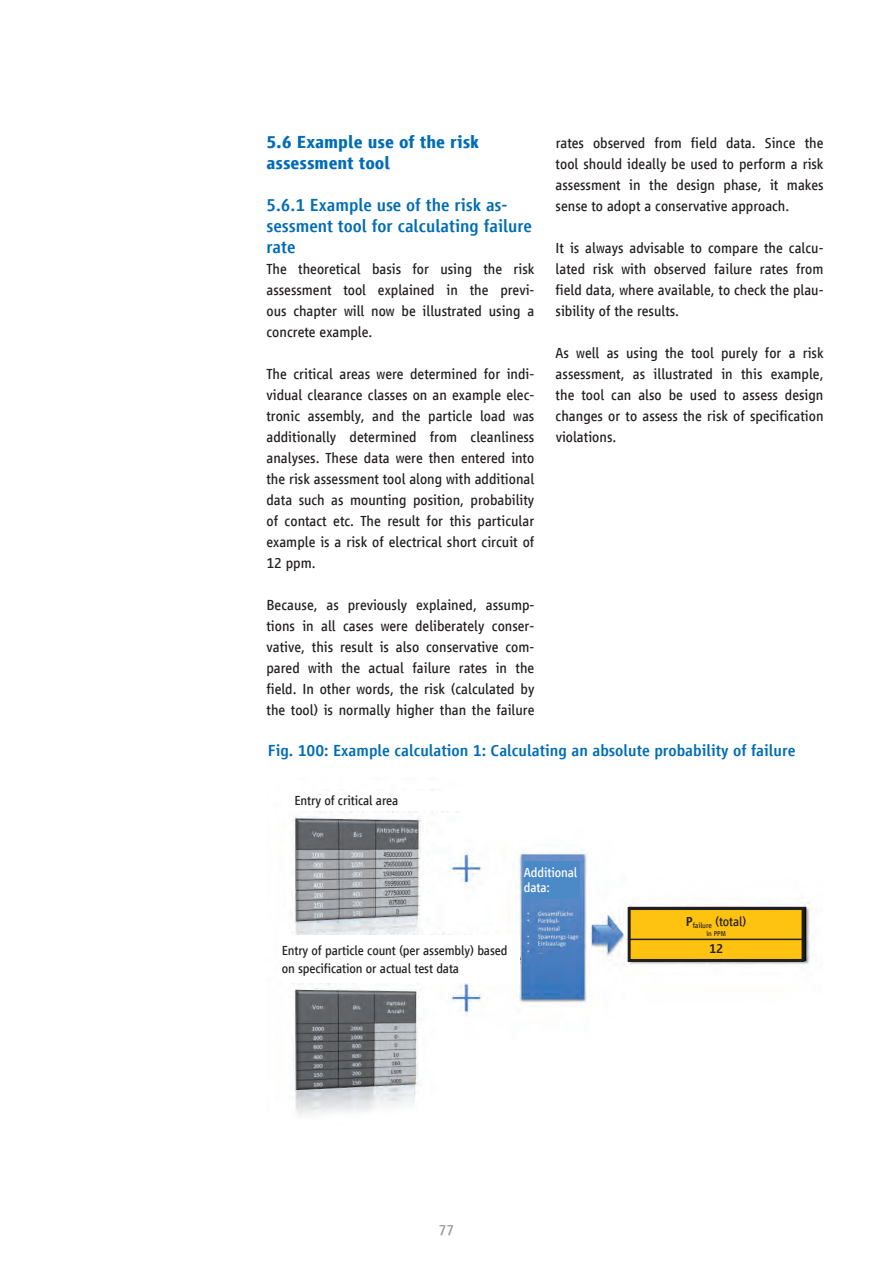
<style>
.page{position:relative;width:893px;height:1263px;background:#fff}
.page>*{position:absolute;margin:0;border:0;box-sizing:border-box;transform-origin:0 0}
.t1{font:500 18px/21px "Vialog LT Com";color:#006cb7}
.t2{font:700 18px/21px "Vialog LT Com";color:#006cb7}
.t3{font:500 16.5px "Vialog LT Com";color:#006cb7}
.t4{font:15px/21px "Vialog LT Com";color:#231f20;text-align:justify}
.t5{font:15px "Vialog LT Com";color:#939598}
.t6{font:13.5px/18px "Vialog LT Com";letter-spacing:-.01em;color:#231f20}
.t7{font:13.5px/15px "Vialog LT Com";letter-spacing:-.01em;color:#fff}
.t8{font:500 13.35px "Vialog LT Com";color:#231f20}
.t9{font:7.8px "Vialog LT Com";letter-spacing:-.01em;color:#231f20}
.t10{font:7.35px "Vialog LT Com";color:#231f20}
</style>
<div class="page">
<img style="left:292px;top:790px;width:520px;height:325px">
<div style="left:282px;top:791px;width:195px;height:19px;background:#fff"></div>
<div style="left:282px;top:935px;width:238px;height:48px;background:#fff"></div>
<div style="left:524px;top:861px;width:55px;height:38px;background:#4c89c7"></div>
<div style="left:629px;top:908px;width:174px;height:52px;background:#fec210"></div>
<div style="left:628px;top:907px;width:177px;height:55px;border:3px solid #231f20"></div>
<hr style="left:628px;top:939px;width:175px;height:1px;background:#231f20">
<p class="t2" style="left:266px;top:132px;width:214px">5.6 Example use of the risk assessment tool</p>
<p class="t1" style="left:266px;top:195px;width:267px">5.6.1 Example use of the risk as&shy;sessment tool for calculating failure rate</p>
<p class="t4" style="left:266px;top:259px;width:269px">The theoretical basis for using the risk assessment tool explained in the previ&shy;ous chapter will now be illustrated using a concrete example.</p>
<p class="t4" style="left:266px;top:364px;width:269px">The critical areas were determined for indi&shy;vidual clearance classes on an example elec&shy;tronic assembly, and the particle load was additionally determined from cleanliness analyses. These data were then entered into the risk assessment tool along with additional data such as mounting position, probability of contact etc. The result for this particular example is a risk of electrical short circuit of 12 ppm.</p>
<p class="t4" style="left:266px;top:595px;width:269px">Because, as previously explained, assump&shy;tions in all cases were deliberately conser&shy;vative, this result is also conservative com&shy;pared with the actual failure rates in the field. In other words, the risk (calculated by the tool) is normally higher than the failure</p>
<p class="t4" style="left:556px;top:133px;width:269px">rates observed from field data. Since the tool should ideally be used to perform a risk assessment in the design phase, it makes sense to adopt a conservative approach.</p>
<p class="t4" style="left:556px;top:238px;width:269px">It is always advisable to compare the calcu&shy;lated risk with observed failure rates from field data, where available, to check the plau&shy;sibility of the results.</p>
<p class="t4" style="left:556px;top:343px;width:269px">As well as using the tool purely for a risk assessment, as illustrated in this example, the tool can also be used to assess design changes or to assess the risk of specification violations.</p>
<p class="t3" style="left:268px;top:741px;width:529px">Fig. 100: Example calculation 1: Calculating an absolute probability of failure</p>
<p class="t6" style="left:294px;top:792px;width:105px">Entry of critical area</p>
<p class="t7" style="left:524px;top:865px;width:55px">Additional data:</p>
<p class="t6" style="left:282px;top:942px;width:227px">Entry of particle count (per assembly) based on specification or actual test data</p>
<p class="t5" style="left:439px;top:1222px;width:17px">77</p>
<p class="t9" style="left:686px;top:921px;width:62px"><sup>P</sup>failure <sup>(total)</sup></p>
<p class="t10" style="left:706px;top:929px;width:21px">in PPM</p>
<p class="t8" style="left:709px;top:941px;width:16px">12</p>
</div>
